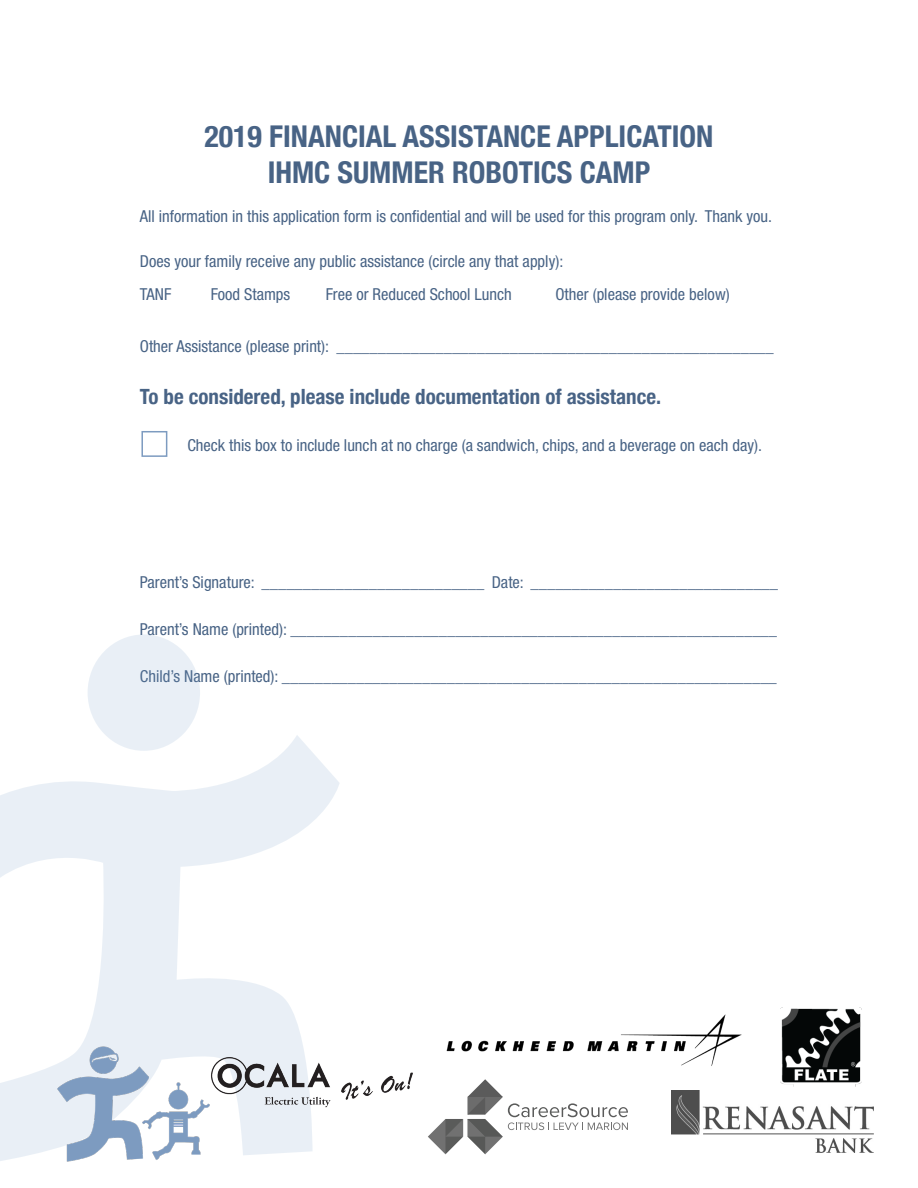
<style>
.page{position:relative;width:918px;height:1188px;background:#fff}
.page>*{position:absolute;margin:0;border:0;box-sizing:border-box;transform-origin:0 0}
.t1{font:700 condensed 30px "Helvetica Neue";color:#486385}
.t2{font:700 condensed 21px "Helvetica Neue";color:#486385}
.t3{font:condensed 16.5px "Helvetica Neue LT Std";color:#486385}
</style>
<div class="page">
<div style="left:88px;top:634px;width:112px;height:117px;background:#e9eff6;border-radius:50%"></div>
<svg style="left:0;top:735px;width:340px;height:426px"></svg>
<img style="left:46px;top:1046px;width:171px;height:116px">
<div style="left:141px;top:431px;width:26px;height:26px;border:2px solid #7d9bc0"></div>
<img style="left:446px;top:1014px;width:296px;height:52px">
<img style="left:781px;top:1007px;width:80px;height:79px">
<svg style="left:428px;top:1079px;width:200px;height:75px"></svg>
<img style="left:672px;top:1091px;width:202px;height:61px">
<img style="left:211px;top:1053px;width:202px;height:58px">
<p class="t1" style="left:204px;top:111px;width:511px">2019 FINANCIAL ASSISTANCE APPLICATION</p>
<p class="t1" style="left:268px;top:147px;width:384px">IHMC SUMMER ROBOTICS CAMP</p>
<p class="t3" style="left:140px;top:207px;width:634px">All information in this application form is confidential and will be used for this program only. Thank you.</p>
<p class="t3" style="left:140px;top:252px;width:425px">Does your family receive any public assistance (circle any that apply):</p>
<p class="t3" style="left:140px;top:284px;width:33px">TANF</p>
<p class="t3" style="left:211px;top:284px;width:81px">Food Stamps</p>
<p class="t3" style="left:326px;top:284px;width:187px">Free or Reduced School Lunch</p>
<p class="t3" style="left:555px;top:284px;width:176px">Other (please provide below)</p>
<p class="t3" style="left:140px;top:337px;width:635px">Other Assistance (please print): _____________________________________________________</p>
<p class="t2" style="left:140px;top:379px;width:523px">To be considered, please include documentation of assistance.</p>
<p class="t3" style="left:187px;top:436px;width:576px">Check this box to include lunch at no charge (a sandwich, chips, and a beverage on each day).</p>
<p class="t3" style="left:140px;top:573px;width:640px">Parent’s Signature: ___________________________ Date: ______________________________</p>
<p class="t3" style="left:140px;top:619px;width:639px">Parent’s Name (printed): ___________________________________________________________</p>
<p class="t3" style="left:140px;top:666px;width:639px">Child’s Name (printed): ____________________________________________________________</p>
</div>
